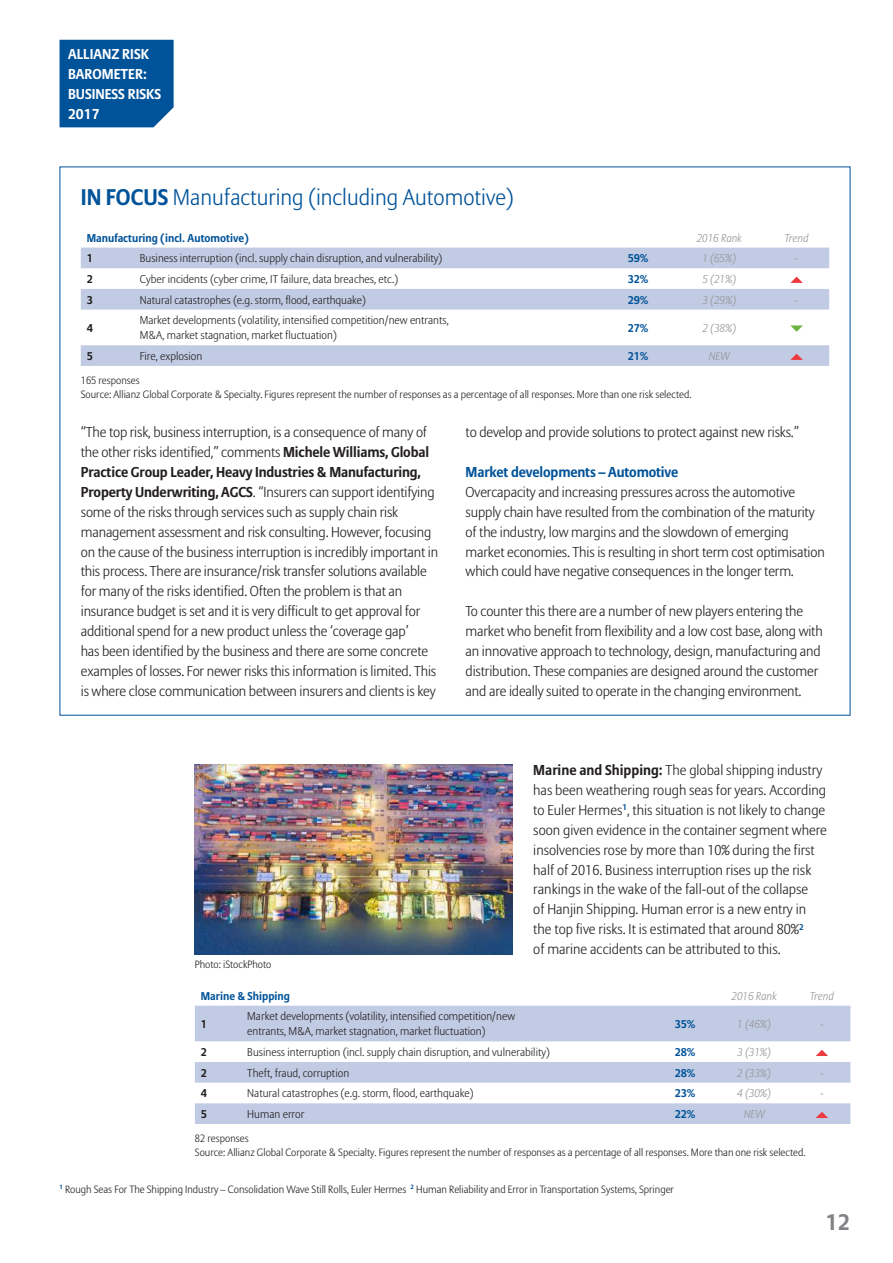
<style>
.page{position:relative;width:893px;height:1263px;background:#fff}
.page>*{position:absolute;margin:0;border:0;box-sizing:border-box;transform-origin:0 0}
.t1{font:300 22.5px "Allianz Sans";color:#015399}
.t2{font:700 22.5px "Allianz Sans";color:#808285}
.t3{font:300 14.25px/19.8px "Allianz Sans";letter-spacing:-.01em;color:#231f20}
.t4{font:700 14.25px/19.8px "Allianz Sans";color:#fff}
.t5{font:700 14.25px "Allianz Sans";letter-spacing:-.01em;color:#015399}
.t6{font:300 11.25px/15px "Allianz Sans";color:#231f20}
.t7{font:italic 300 11.25px "Allianz Sans";color:#939598}
.t8{font:700 11.25px "Allianz Sans";color:#015399}
.t9{font:700 11.25px "Allianz Sans";color:#231f20}
.t10{font:300 10.5px/13.5px "Allianz Sans";color:#231f20}
.s1{font-weight:700}
</style>
<div class="page">
<img style="left:195px;top:764px;width:317px;height:190px">
<svg style="left:81px;top:247px;width:748px;height:1px"></svg>
<svg style="left:81px;top:248px;width:748px;height:118px;fill:#c1cbe3"></svg>
<svg style="left:790px;top:277px;width:13px;height:6px"></svg>
<svg style="left:790px;top:325px;width:13px;height:7px"></svg>
<svg style="left:790px;top:354px;width:13px;height:6px"></svg>
<svg style="left:195px;top:1005px;width:655px;height:1px"></svg>
<svg style="left:195px;top:1006px;width:655px;height:118px;fill:#c1cbe3"></svg>
<svg style="left:816px;top:1050px;width:12px;height:6px"></svg>
<svg style="left:816px;top:1112px;width:12px;height:6px"></svg>
<div style="left:60px;top:40px;width:114px;height:87px;background:#015399"></div>
<p class="t4" style="left:68px;top:44px;width:95px">ALLIANZ RISK<br>BAROMETER:<br>BUSINESS RISKS<br>2017</p>
<h1 class="t1" style="left:81px;top:184px;width:435px"><span class="s1">IN FOCUS</span> Manufacturing (including Automotive)</h1>
<p class="t8" style="left:87px;top:231px;width:164px">Manufacturing (incl. Automotive)</p>
<p class="t7" style="left:697px;top:231px;width:47px">2016 Rank</p>
<p class="t7" style="left:785px;top:231px;width:25px">Trend</p>
<p class="t9" style="left:87px;top:251px;width:8px">1</p>
<p class="t6" style="left:140px;top:251px;width:304px">Business interruption (incl. supply chain disruption, and vulnerability)</p>
<p class="t8" style="left:628px;top:251px;width:22px">59%</p>
<p class="t7" style="left:702px;top:251px;width:35px">1 (65%)</p>
<p class="t7" style="left:795px;top:251px;width:5px">-</p>
<p class="t9" style="left:87px;top:272px;width:8px">2</p>
<p class="t6" style="left:140px;top:271px;width:260px">Cyber incidents (cyber crime, IT failure, data breaches, etc.)</p>
<p class="t8" style="left:628px;top:272px;width:22px">32%</p>
<p class="t7" style="left:702px;top:272px;width:35px">5 (21%)</p>
<p class="t9" style="left:87px;top:293px;width:8px">3</p>
<p class="t6" style="left:140px;top:292px;width:228px">Natural catastrophes (e.g. storm, flood, earthquake)</p>
<p class="t8" style="left:628px;top:293px;width:22px">29%</p>
<p class="t7" style="left:702px;top:293px;width:35px">3 (29%)</p>
<p class="t7" style="left:795px;top:293px;width:5px">-</p>
<p class="t9" style="left:87px;top:321px;width:8px">4</p>
<p class="t6" style="left:140px;top:313px;width:310px">Market developments (volatility, intensified competition/new entrants,<br>M&amp;A, market stagnation, market fluctuation)</p>
<p class="t8" style="left:628px;top:321px;width:22px">27%</p>
<p class="t7" style="left:702px;top:321px;width:35px">2 (38%)</p>
<p class="t9" style="left:87px;top:349px;width:8px">5</p>
<p class="t6" style="left:140px;top:348px;width:64px">Fire, explosion</p>
<p class="t8" style="left:628px;top:349px;width:22px">21%</p>
<p class="t7" style="left:709px;top:349px;width:23px">NEW</p>
<p class="t10" style="left:81px;top:373px;width:612px">165 responses<br>Source: Allianz Global Corporate &amp; Specialty. Figures represent the number of responses as a percentage of all responses. More than one risk selected.</p>
<p class="t3" style="left:81px;top:422px;width:359px">“The top risk, business interruption, is a consequence of many of the other risks identified,” comments <span class="s1">Michele Williams, Global Practice Group Leader, Heavy Industries &amp; Manufacturing, Property Underwriting, AGCS</span>. “Insurers can support identifying some of the risks through services such as supply chain risk management assessment and risk consulting. However, focusing on the cause of the business interruption is incredibly important in this process. There are insurance/risk transfer solutions available for many of the risks identified. Often the problem is that an insurance budget is set and it is very difficult to get approval for additional spend for a new product unless the ‘coverage gap’<br>has been identified by the business and there are some concrete examples of losses. For newer risks this information is limited. This is where close communication between insurers and clients is key</p>
<p class="t10" style="left:195px;top:957px;width:78px">Photo: iStockPhoto</p>
<p class="t3" style="left:466px;top:422px;width:335px">to develop and provide solutions to protect against new risks.”</p>
<p class="t5" style="left:466px;top:463px;width:214px">Market developments – Automotive</p>
<p class="t3" style="left:466px;top:482px;width:361px">Overcapacity and increasing pressures across the automotive supply chain have resulted from the combination of the maturity of the industry, low margins and the slowdown of emerging market economies. This is resulting in short term cost optimisation which could have negative consequences in the longer term.</p>
<p class="t3" style="left:466px;top:601px;width:359px">To counter this there are a number of new players entering the market who benefit from flexibility and a low cost base, along with an innovative approach to technology, design, manufacturing and distribution. These companies are designed around the customer and are ideally suited to operate in the changing environment.</p>
<p class="t3" style="left:533px;top:760px;width:295px"><span class="s1">Marine and Shipping:</span> The global shipping industry has been weathering rough seas for years. According to Euler Hermes<sup>1</sup>, this situation is not likely to change soon given evidence in the container segment where insolvencies rose by more than 10% during the first half of 2016. Business interruption rises up the risk rankings in the wake of the fall-out of the collapse<br>of Hanjin Shipping. Human error is a new entry in the top five risks. It is estimated that around 80%<sup>2<br></sup>of marine accidents can be attributed to this.</p>
<p class="t8" style="left:201px;top:989px;width:91px">Marine &amp; Shipping</p>
<p class="t7" style="left:732px;top:989px;width:47px">2016 Rank</p>
<p class="t7" style="left:810px;top:989px;width:25px">Trend</p>
<p class="t9" style="left:201px;top:1017px;width:8px">1</p>
<p class="t6" style="left:247px;top:1009px;width:269px">Market developments (volatility, intensified competition/new entrants, M&amp;A, market stagnation, market fluctuation)</p>
<p class="t8" style="left:675px;top:1017px;width:22px">35%</p>
<p class="t7" style="left:737px;top:1017px;width:35px">1 (46%)</p>
<p class="t7" style="left:820px;top:1017px;width:5px">-</p>
<p class="t9" style="left:201px;top:1045px;width:8px">2</p>
<p class="t6" style="left:247px;top:1044px;width:304px">Business interruption (incl. supply chain disruption, and vulnerability)</p>
<p class="t8" style="left:675px;top:1045px;width:22px">28%</p>
<p class="t7" style="left:737px;top:1045px;width:35px">3 (31%)</p>
<p class="t9" style="left:201px;top:1066px;width:8px">2</p>
<p class="t6" style="left:247px;top:1065px;width:103px">Theft, fraud, corruption</p>
<p class="t8" style="left:675px;top:1066px;width:22px">28%</p>
<p class="t7" style="left:737px;top:1066px;width:35px">2 (33%)</p>
<p class="t7" style="left:820px;top:1066px;width:5px">-</p>
<p class="t9" style="left:201px;top:1086px;width:8px">4</p>
<p class="t6" style="left:247px;top:1086px;width:228px">Natural catastrophes (e.g. storm, flood, earthquake)</p>
<p class="t8" style="left:675px;top:1086px;width:22px">23%</p>
<p class="t7" style="left:737px;top:1086px;width:35px">4 (30%)</p>
<p class="t7" style="left:820px;top:1086px;width:5px">-</p>
<p class="t9" style="left:201px;top:1107px;width:8px">5</p>
<p class="t6" style="left:247px;top:1106px;width:59px">Human error</p>
<p class="t8" style="left:675px;top:1107px;width:22px">22%</p>
<p class="t7" style="left:744px;top:1107px;width:23px">NEW</p>
<p class="t10" style="left:195px;top:1131px;width:612px">82 responses<br>Source: Allianz Global Corporate &amp; Specialty. Figures represent the number of responses as a percentage of all responses. More than one risk selected.</p>
<p class="t10" style="left:60px;top:1182px;width:616px"><sup>1</sup> Rough Seas For The Shipping Industry – Consolidation Wave Still Rolls, Euler Hermes <sup>2</sup> Human Reliability and Error in Transportation Systems, Springer</p>
<h1 class="t2" style="left:825px;top:1208px;width:26px">12</h1>
</div>
